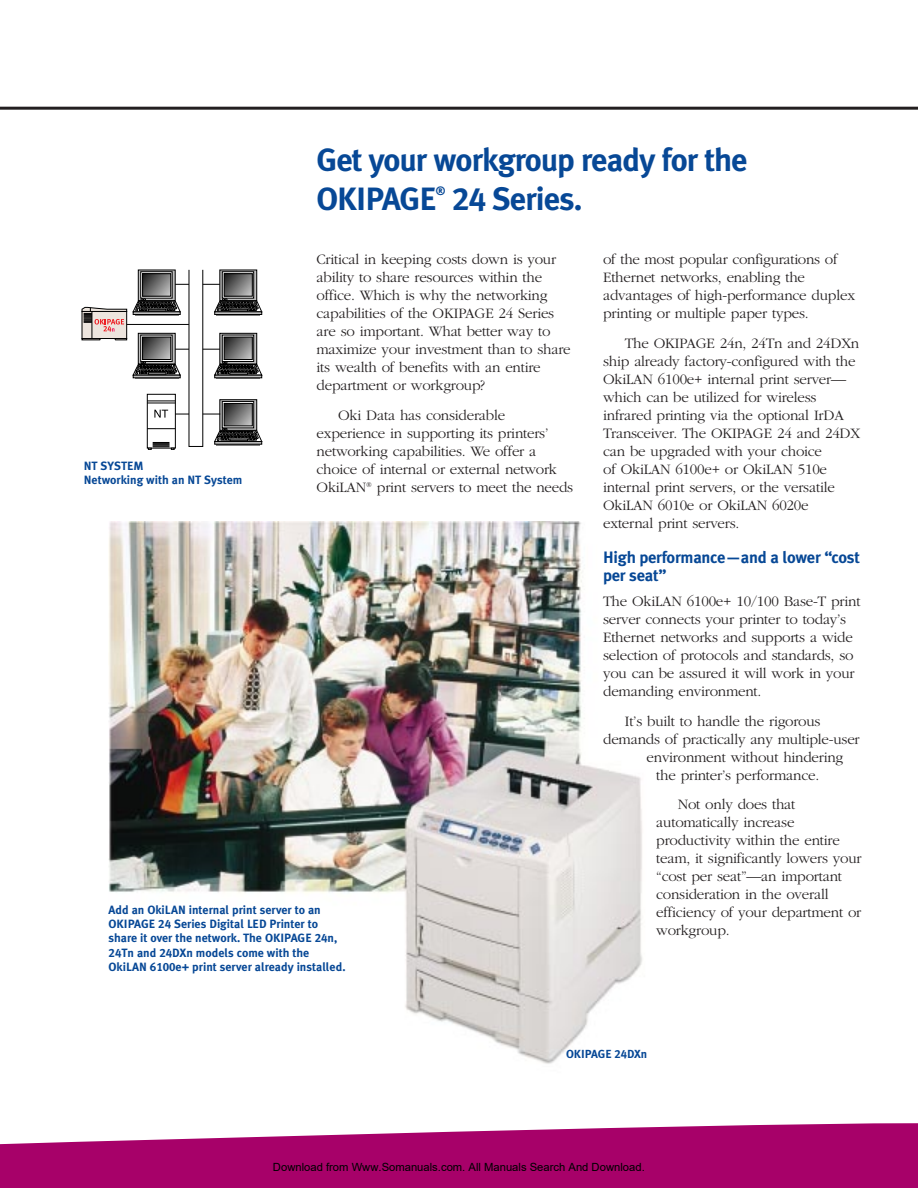
<style>
.page{position:relative;width:918px;height:1188px;background:#fff}
.page>*{position:absolute;margin:0;border:0;box-sizing:border-box;transform-origin:0 0}
.t1{font:700 32.25px/39px "Meta Plus";letter-spacing:-.03em;color:#074896}
.t2{font:700 16.5px/18px "Meta Plus";letter-spacing:-.015em;color:#074896}
.t3{font:300 15px/18px "Garamond";letter-spacing:-.015em;color:#231f20}
.t4{font:700 12px/14.2px "Meta Plus";color:#074896}
.t5{font:700 11.7px "Meta Plus";color:#074896}
.t6{font:11.25px "Arial";color:#000}
.s1{font-family:"Meta Plus Bold Caps";font-weight:400}
</style>
<div class="page">
<img style="left:108px;top:521px;width:535px;height:543px">
<svg style="left:0;top:1123px;width:918px;height:65px;background:#b3257e"></svg>
<hr style="left:0;top:107px;width:918px;height:3px;background:#231f20">
<hr style="left:217px;top:443px;width:43px;height:2px;background:#808080">
<svg style="left:220px;top:400px;width:37px;height:30px"></svg>
<hr style="left:215px;top:441px;width:47px;height:3px;background:#bfbfbf">
<svg style="left:222px;top:401px;width:32px;height:2px"></svg>
<svg style="left:175px;top:414px;width:14px;height:1px"></svg>
<svg style="left:203px;top:403px;width:59px;height:39px"></svg>
<hr style="left:125px;top:324px;width:64px;height:1px;background:#000">
<hr style="left:135px;top:313px;width:44px;height:3px;background:#808080">
<svg style="left:138px;top:270px;width:37px;height:4px"></svg>
<div style="left:133px;top:312px;width:47px;height:3px;background:#bfbfbf;border:1px solid #000"></div>
<svg style="left:141px;top:272px;width:31px;height:2px"></svg>
<svg style="left:133px;top:274px;width:56px;height:38px"></svg>
<div style="left:143px;top:274px;width:28px;height:22px;border:1px solid #000"></div>
<hr style="left:217px;top:313px;width:43px;height:3px;background:#808080">
<div style="left:220px;top:270px;width:37px;height:31px;background:#979797;border:1px solid #000"></div>
<div style="left:215px;top:312px;width:47px;height:3px;background:#bfbfbf;border:1px solid #000"></div>
<svg style="left:222px;top:272px;width:32px;height:2px"></svg>
<svg style="left:203px;top:274px;width:59px;height:38px"></svg>
<div style="left:224px;top:274px;width:28px;height:22px;border:1px solid #000"></div>
<hr style="left:135px;top:376px;width:44px;height:3px;background:#808080">
<svg style="left:138px;top:333px;width:37px;height:4px"></svg>
<div style="left:133px;top:375px;width:47px;height:3px;background:#bfbfbf;border:1px solid #000"></div>
<svg style="left:141px;top:335px;width:31px;height:2px"></svg>
<svg style="left:133px;top:337px;width:56px;height:38px"></svg>
<div style="left:143px;top:337px;width:28px;height:23px;border:1px solid #000"></div>
<hr style="left:217px;top:376px;width:43px;height:3px;background:#808080">
<div style="left:220px;top:333px;width:37px;height:31px;background:#979797;border:1px solid #000"></div>
<div style="left:215px;top:375px;width:47px;height:3px;background:#bfbfbf;border:1px solid #000"></div>
<svg style="left:222px;top:335px;width:32px;height:2px"></svg>
<svg style="left:203px;top:337px;width:59px;height:38px"></svg>
<div style="left:224px;top:337px;width:28px;height:23px;border:1px solid #000"></div>
<div style="left:147px;top:394px;width:28px;height:54px;background:#fff;border:1px solid #000"></div>
<svg style="left:148px;top:442px;width:26px;height:7px"></svg>
<svg style="left:147px;top:401px;width:28px;height:3px"></svg>
<svg style="left:147px;top:428px;width:28px;height:1px"></svg>
<svg style="left:154px;top:410px;width:14px;height:8px"></svg>
<svg style="left:82px;top:307px;width:45px;height:33px"></svg>
<h1 class="t1" style="left:316px;top:144px;width:433px">Get your workgroup ready for the<br>OKIPAGE</h1>
<p class="t4" style="left:436px;top:185px;width:11px">®</p>
<h1 class="t1" style="left:452px;top:183px;width:131px"><span class="s1">24</span> Series.</h1>
<p class="t4" style="left:84px;top:460px;width:160px">NT SYSTEM<br>Networking with an NT System</p>
<p class="t3" style="left:317px;top:252px;width:256px">Critical in keeping costs down is your ability to share resources within the office. Which is why the networking capabilities of the OKIPAGE 24 Series are so important. What better way to maximize your investment than to share its wealth of benefits with an entire department or workgroup?</p>
<p class="t3" style="left:317px;top:407px;width:258px;text-indent:22px">Oki Data has considerable experience in supporting its printers’ networking capabilities. We offer a choice of internal or external network OkiLAN<sup>®</sup> print servers to meet the needs</p>
<p class="t4" style="left:109px;top:904px;width:238px">Add an OkiLAN internal print server to an OKIPAGE <span class="s1">24</span> Series Digital LED Printer to share it over the network. The OKIPAGE <span class="s1">24</span>n, <span class="s1">24</span>Tn and <span class="s1">24</span>DXn models come with the OkiLAN <span class="s1">6100</span>e+ print server already installed.</p>
<p class="t3" style="left:603px;top:251px;width:253px">of the most popular configurations of Ethernet networks, enabling the advantages of high-performance duplex printing or multiple paper types.</p>
<p class="t3" style="left:603px;top:335px;width:258px;text-indent:22px">The OKIPAGE 24n, 24Tn and 24DXn ship already factory-configured with the OkiLAN 6100e+ internal print server— which can be utilized for wireless infrared printing via the optional IrDA Transceiver. The OKIPAGE 24 and 24DX can be upgraded with your choice<br>of OkiLAN 6100e+ or OkiLAN 510e internal print servers, or the versatile OkiLAN 6010e or OkiLAN 6020e external print servers.</p>
<p class="t2" style="left:603px;top:550px;width:258px">High performance—and a lower “cost per seat”</p>
<p class="t3" style="left:603px;top:593px;width:259px">The OkiLAN 6100e+ 10/100 Base-T print server connects your printer to today’s Ethernet networks and supports a wide selection of protocols and standards, so you can be assured it will work in your demanding environment.</p>
<p class="t3" style="left:625px;top:713px;width:197px">It’s built to handle the rigorous</p>
<p class="t3" style="left:603px;top:731px;width:258px">demands of practically any multiple-user</p>
<p class="t3" style="left:647px;top:749px;width:198px">environment without hindering</p>
<p class="t3" style="left:656px;top:767px;width:165px">the printer’s performance.</p>
<p class="t3" style="left:656px;top:797px;width:207px;text-indent:22px">Not only does that automatically increase productivity within the entire team, it significantly lowers your “cost per seat”—an important consideration in the overall efficiency of your department or workgroup.</p>
<p class="t5" style="left:566px;top:1050px;width:83px">OKIPAGE <span class="s1">24</span>DXn</p>
<p class="t6" style="left:273px;top:1160px;width:373px">Download from Www.Somanuals.com. All Manuals Search And Download.</p>
</div>
